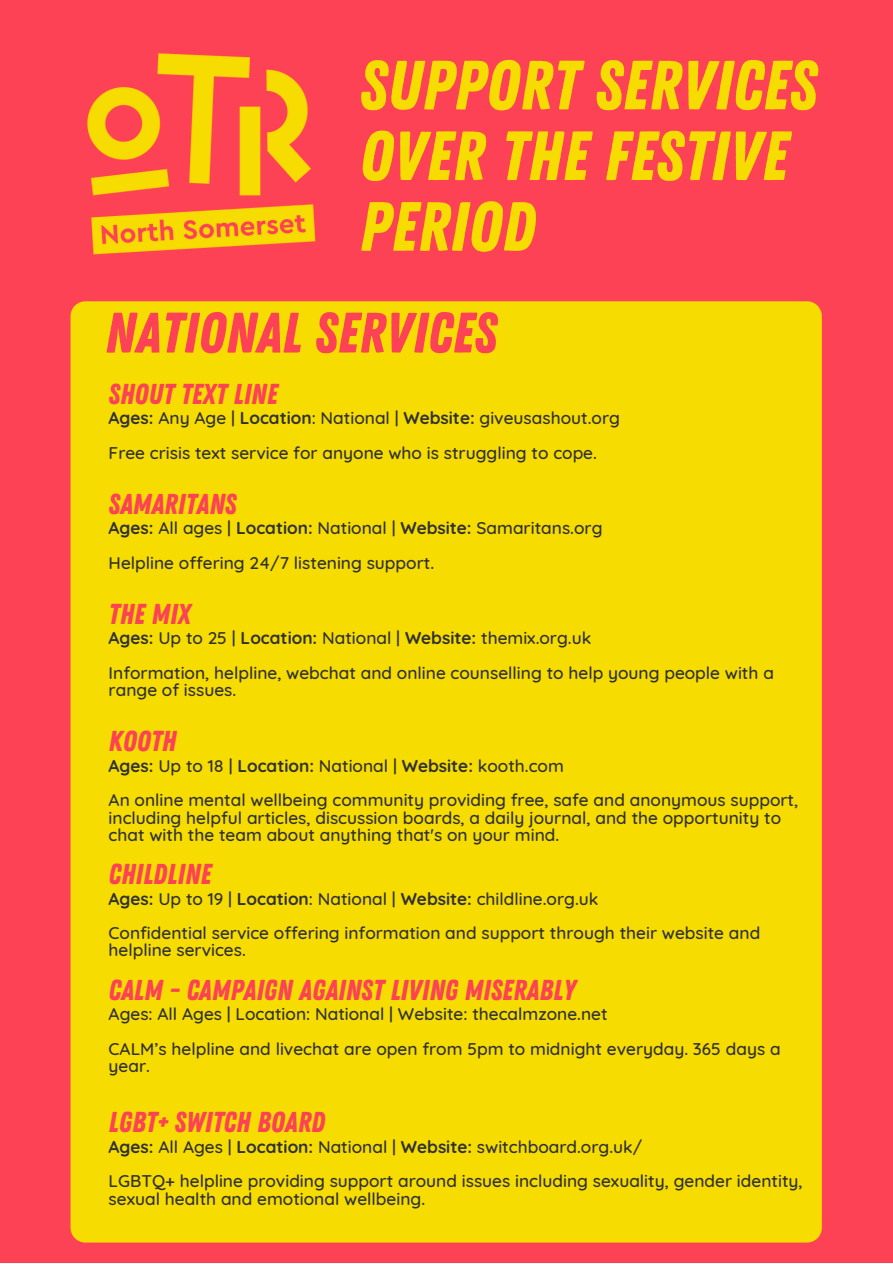
<style>
.page{position:relative;width:893px;height:1264px;background:#fff}
.page>*{position:absolute;margin:0;border:0;box-sizing:border-box;transform-origin:0 0}
.t1{font:69.45px/70.7px "Zing Rust Demo Base";color:#f7dc01}
.t2{font:56.85px "Zing Rust Demo Base";color:#fc4254}
.t3{font:28.8px "Zing Rust Demo Base";color:#fc4254}
.t4{font:500 17.25px/34.5px "Quicksand";color:#303131}
.s1{font-weight:700}
</style>
<div class="page">
<div style="left:0;top:0;width:892px;height:1262px;background:#fc4254"></div>
<div style="left:70px;top:301px;width:751px;height:941px;background:#f7dc01;border-radius:15px"></div>
<img style="left:87px;top:53px;width:229px;height:202px">
<h1 class="t1" style="left:359px;top:52px;width:458px">SUPPORT SERVICES<br>OVER THE FESTIVE<br>PERIOD</h1>
<h2 class="t2" style="left:105px;top:300px;width:393px">NATIONAL SERVICES</h2>
<h3 class="t3" style="left:109px;top:377px;width:170px">SHOUT TEXT LINE</h3>
<p class="t4" style="left:109px;top:400px;width:513px"><span class="s1">Ages:</span> Any Age | <span class="s1">Location</span>: National | <span class="s1">Website:</span> giveusashout.org<br>Free crisis text service for anyone who is struggling to cope.</p>
<h3 class="t3" style="left:109px;top:487px;width:129px">SAMARITANS</h3>
<p class="t4" style="left:109px;top:510px;width:495px"><span class="s1">Ages:</span> All ages | <span class="s1">Location:</span> National | <span class="s1">Website:</span> Samaritans.org<br>Helpline offering 24/7 listening support.</p>
<h3 class="t3" style="left:109px;top:597px;width:84px">THE MIX</h3>
<p class="t4" style="left:109px;top:620px;width:666px"><span class="s1">Ages:</span> Up to 25 | <span class="s1">Location:</span> National | <span class="s1">Website:</span> themix.org.uk<br>Information, helpline, webchat and online counselling to help young people with a</p>
<p class="t4" style="left:109px;top:672px;width:129px">range of issues.</p>
<h3 class="t3" style="left:109px;top:724px;width:69px">KOOTH</h3>
<p class="t4" style="left:109px;top:748px;width:691px"><span class="s1">Ages:</span> Up to 18 | <span class="s1">Location:</span> National | <span class="s1">Website:</span> kooth.com<br>An online mental wellbeing community providing free, safe and anonymous support,</p>
<p class="t4" style="left:109px;top:808px;width:674px;line-height:17.2px">including helpful articles, discussion boards, a daily journal, and the opportunity to chat with the team about anything that's on your mind.</p>
<h3 class="t3" style="left:109px;top:857px;width:104px">CHILDLINE</h3>
<p class="t4" style="left:109px;top:880px;width:653px"><span class="s1">Ages:</span> Up to 19 | <span class="s1">Location</span>: National | <span class="s1">Website:</span> childline.org.uk<br>Confidential service offering information and support through their website and</p>
<p class="t4" style="left:109px;top:932px;width:139px">helpline services.</p>
<h3 class="t3" style="left:109px;top:972px;width:468px">CALM - CAMPAIGN AGAINST LIVING MISERABLY</h3>
<p class="t4" style="left:109px;top:996px;width:673px">Ages: All Ages | Location: National | Website: thecalmzone.net<br>CALM’s helpline and livechat are open from 5pm to midnight everyday. 365 days a</p>
<p class="t4" style="left:109px;top:1048px;width:43px">year.</p>
<h3 class="t3" style="left:109px;top:1105px;width:218px">LGBT+ SWITCH BOARD</h3>
<p class="t4" style="left:109px;top:1129px;width:695px"><span class="s1">Ages:</span> All Ages | <span class="s1">Location:</span> National | <span class="s1">Website:</span> switchboard.org.uk/<br>LGBTQ+ helpline providing support around issues including sexuality, gender identity,</p>
<p class="t4" style="left:109px;top:1180px;width:318px">sexual health and emotional wellbeing.</p>
</div>
